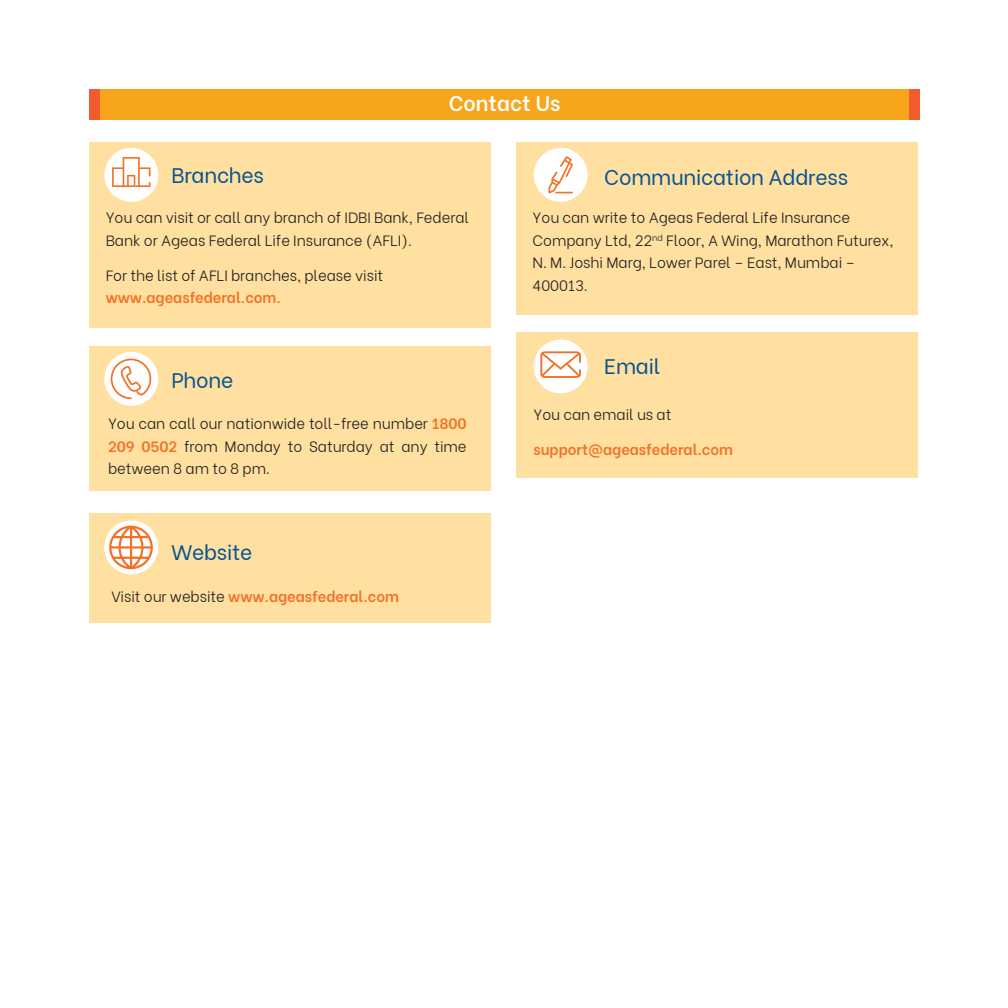
<style>
.page{position:relative;width:1008px;height:1008px;background:#fff}
.page>*{position:absolute;margin:0;border:0;box-sizing:border-box;transform-origin:0 0}
.t1{font:21px "Be Vietnam";letter-spacing:-.01em;color:#065291}
.t2{font:600 21px "Be Vietnam";color:#fff}
.t3{font:300 14.88px/22.8px "Be Vietnam";letter-spacing:-.005em;color:#231f20}
.t4{font:600 14.88px "Be Vietnam";letter-spacing:-.005em;color:#f37025}
.s1{font-weight:600;color:#f37025}
.s2{font-weight:300;color:#231f20}
</style>
<div class="page">
<div style="left:90px;top:89px;width:830px;height:31px;background:#f7a51d"></div>
<div style="left:89px;top:142px;width:402px;height:186px;background:#ffe0a1"></div>
<div style="left:516px;top:142px;width:402px;height:172px;background:#ffe0a1"></div>
<div style="left:516px;top:333px;width:402px;height:145px;background:#ffe0a1"></div>
<div style="left:89px;top:347px;width:402px;height:144px;background:#ffe0a1"></div>
<div style="left:89px;top:513px;width:402px;height:110px;background:#ffe0a1"></div>
<div style="left:104px;top:148px;width:54px;height:54px;background:#fff;border-radius:50%"></div>
<div style="left:534px;top:148px;width:54px;height:54px;background:#fff;border-radius:50%"></div>
<div style="left:534px;top:339px;width:54px;height:54px;background:#fff;border-radius:50%"></div>
<div style="left:104px;top:352px;width:54px;height:54px;background:#fff;border-radius:50%"></div>
<div style="left:104px;top:521px;width:54px;height:53px;background:#fff;border-radius:50%"></div>
<svg style="left:112px;top:157px;width:38px;height:30px"></svg>
<svg style="left:111px;top:359px;width:40px;height:40px"></svg>
<svg style="left:548px;top:156px;width:25px;height:38px"></svg>
<svg style="left:540px;top:351px;width:41px;height:27px"></svg>
<div style="left:909px;top:89px;width:11px;height:31px;background:#f15b2d"></div>
<div style="left:90px;top:89px;width:10px;height:31px;background:#f15b2d"></div>
<svg style="left:109px;top:525px;width:44px;height:44px"></svg>
<h1 class="t1" style="left:172px;top:158px;width:94px">Branches</h1>
<h1 class="t2" style="left:449px;top:86px;width:113px">Contact Us</h1>
<h1 class="t1" style="left:604px;top:160px;width:245px">Communication Address</h1>
<p class="t3" style="left:106px;top:205px;width:365px">You can visit or call any branch of IDBI Bank, Federal<br>Bank or Ageas Federal Life Insurance (AFLI).</p>
<p class="t3" style="left:106px;top:262px;width:279px">For the list of AFLI branches, please visit</p>
<p class="t4" style="left:106px;top:286px;width:177px">www.ageasfederal.com.</p>
<h1 class="t1" style="left:172px;top:362px;width:63px">Phone</h1>
<p class="t3" style="left:108px;top:411px;width:360px;text-align:justify">You can call our nationwide toll-free number <span class="s1">1800<br>209 0502</span> from Monday to Saturday at any time between 8 am to 8 pm.</p>
<h1 class="t1" style="left:172px;top:535px;width:82px">Website</h1>
<p class="t4" style="left:111px;top:584px;width:289px"><span class="s2">Visit our website</span> www.ageasfederal.com</p>
<p class="t3" style="left:533px;top:205px;width:362px">You can write to Ageas Federal Life Insurance Company Ltd, 22<sup>nd</sup> Floor, A Wing, Marathon Futurex, N. M. Joshi Marg, Lower Parel – East, Mumbai – 400013.</p>
<h1 class="t1" style="left:604px;top:349px;width:58px">Email</h1>
<p class="t3" style="left:533px;top:401px;width:140px">You can email us at</p>
<p class="t4" style="left:533px;top:437px;width:201px">support@ageasfederal.com</p>
</div>
